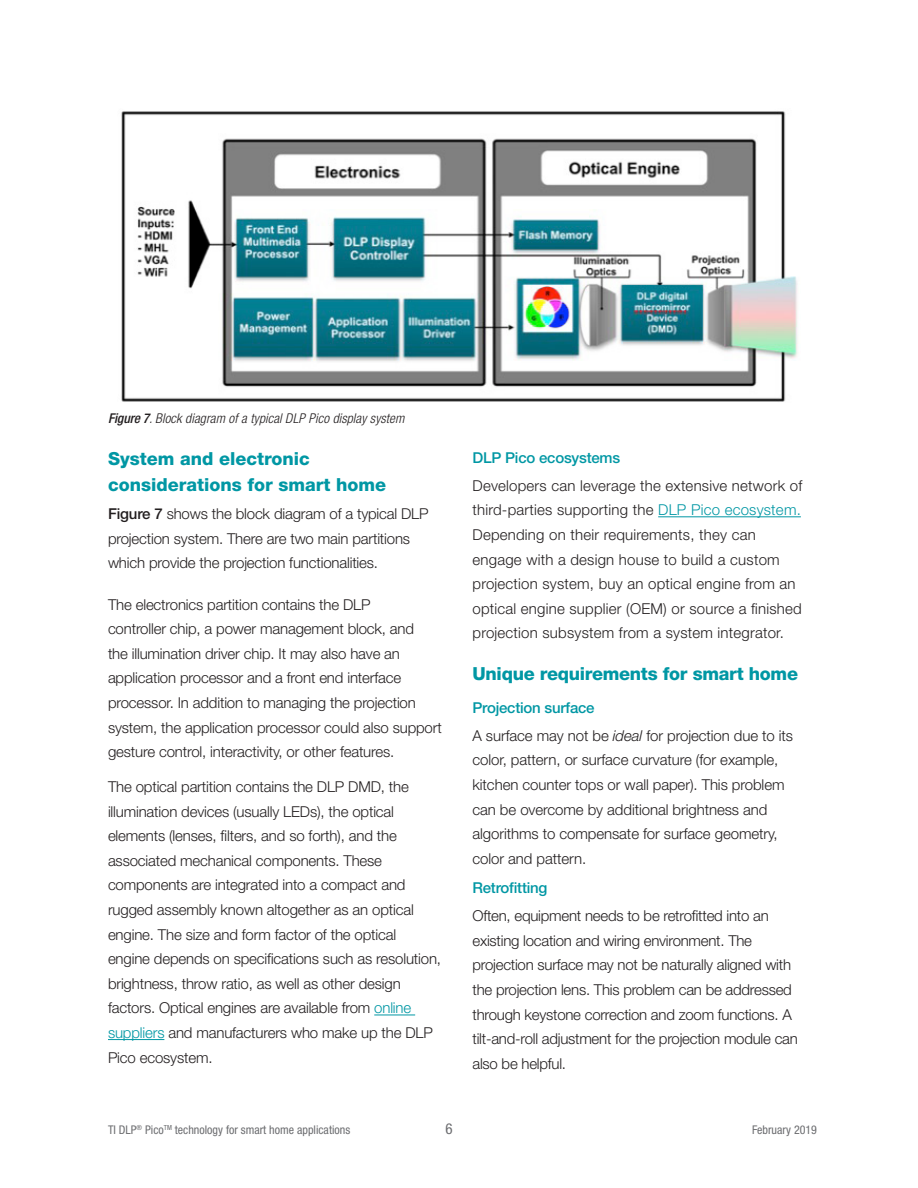
<style>
.page{position:relative;width:918px;height:1188px;background:#fff}
.page>*{position:absolute;margin:0;border:0;box-sizing:border-box;transform-origin:0 0}
.t1{font:800 18px/26.1px "Helvetica Neue LT Std";color:#0097a4}
.t2{font:300 15px/24.6px "Helvetica Neue LT Std";letter-spacing:-.01em;color:#231f20}
.t3{font:300 15px/24.6px "Helvetica Neue LT Std";letter-spacing:.015em;color:#231f20}
.t4{font:500 15px "Helvetica Neue LT Std";letter-spacing:-.015em;color:#0097a4}
.t5{font:condensed 15px "Helvetica Neue LT Std";color:#6c6d70}
.t6{font:italic 300 condensed 13.5px "Helvetica Neue LT Std";letter-spacing:.01em;color:#231f20}
.t7{font:condensed 12px "Helvetica Neue LT Std";color:#6c6d70}
.s1{font-weight:500}
.s2{color:#0097a4}
.s3{font-weight:500;color:#0097a4}
.s4{font-style:italic}
</style>
<div class="page">
<hr style="left:374px;top:1015px;width:41px;height:1px;background:#0097a4">
<hr style="left:108px;top:1039px;width:56px;height:1px;background:#0097a4">
<hr style="left:658px;top:516px;width:143px;height:1px;background:#0097a4">
<img style="left:121px;top:111px;width:677px;height:291px">
<p class="t6" style="left:108px;top:410px;width:298px"><span class="s1">Figure 7</span>. Block diagram of a typical DLP Pico display system</p>
<p class="t1" style="left:108px;top:445px;width:280px">System and electronic considerations for smart home</p>
<p class="t2" style="left:108px;top:501px;width:322px"><span class="s1">Figure 7</span> shows the block diagram of a typical DLP projection system. There are two main partitions which provide the projection functionalities.</p>
<p class="t2" style="left:108px;top:592px;width:335px">The electronics partition contains the DLP<br>controller chip, a power management block, and<br>the illumination driver chip. It may also have an application processor and a front end interface processor. In addition to managing the projection system, the application processor could also support gesture control, interactivity, or other features.</p>
<p class="t2" style="left:108px;top:774px;width:335px">The optical partition contains the DLP DMD, the illumination devices (usually LEDs), the optical elements (lenses, filters, and so forth), and the associated mechanical components. These components are integrated into a compact and rugged assembly known altogether as an optical engine. The size and form factor of the optical engine depends on specifications such as resolution, brightness, throw ratio, as well as other design factors. Optical engines are available from <span class="s2">online suppliers</span> and manufacturers who make up the DLP Pico ecosystem.</p>
<p class="t4" style="left:472px;top:448px;width:149px">DLP Pico ecosystems</p>
<p class="t3" style="left:472px;top:473px;width:331px">Developers can leverage the extensive network of third-parties supporting the <span class="s2">DLP Pico ecosystem.<br></span>Depending on their requirements, they can engage with a design house to build a custom projection system, buy an optical engine from an optical engine supplier (OEM) or source a finished projection subsystem from a system integrator.</p>
<p class="t1" style="left:472px;top:660px;width:327px">Unique requirements for smart home</p>
<p class="t2" style="left:472px;top:693px;width:322px;line-height:28px"><span class="s3">Projection surface<br></span>A surface may not be <span class="s4">ideal</span> for projection due to its</p>
<p class="t2" style="left:472px;top:747px;width:314px">color, pattern, or surface curvature (for example, kitchen counter tops or wall paper). This problem can be overcome by additional brightness and algorithms to compensate for surface geometry, color and pattern.</p>
<p class="t4" style="left:472px;top:879px;width:76px">Retrofitting</p>
<p class="t2" style="left:472px;top:903px;width:327px">Often, equipment needs to be retrofitted into an existing location and wiring environment. The projection surface may not be naturally aligned with the projection lens. This problem can be addressed through keystone correction and zoom functions. A tilt-and-roll adjustment for the projection module can also be helpful.</p>
<p class="t7" style="left:108px;top:1123px;width:244px">TI DLP<sup>®</sup> Pico<sup>TM</sup> technology for smart home applications</p>
<p class="t5" style="left:445px;top:1120px;width:9px">6</p>
<p class="t7" style="left:752px;top:1123px;width:66px">February 2019</p>
</div>
